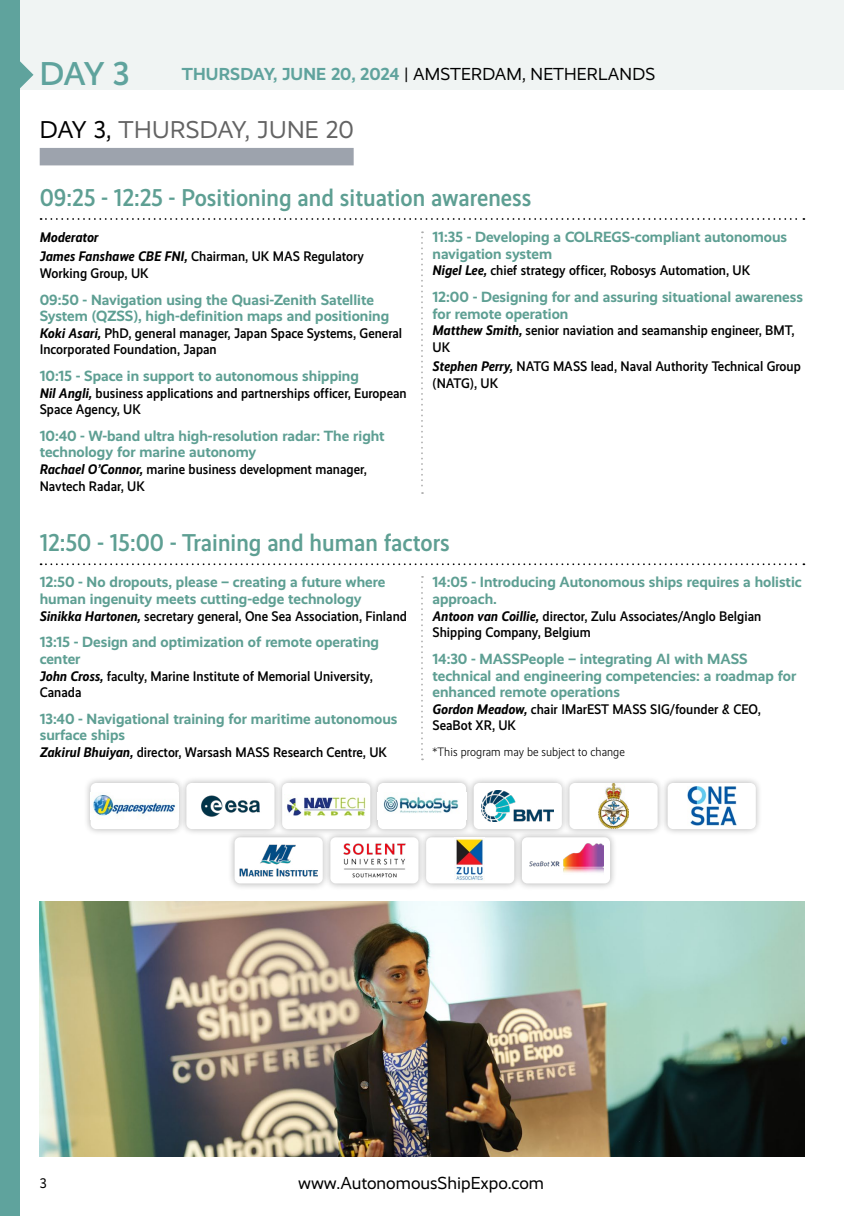
<style>
.page{position:relative;width:844px;height:1216px;background:#fff}
.page>*{position:absolute;margin:0;border:0;box-sizing:border-box;transform-origin:0 0}
.t1{font:500 33.25px "Realist";color:#5fa39d}
.Session{font:500 24.5px "Realist Narrow";color:#5e9f93}
.Day{font:24.5px "Realist";letter-spacing:.015em;color:#636363}
.t2{font:17.5px "Realist";color:#000}
.Time_presentation{font:700 14.88px/16.6px "Realist";color:#5e9f93}
.speaker{font:500 14px/16.6px "Realist Narrow";color:#000}
.speaker-2{font:italic 700 14px "Realist Narrow";letter-spacing:.005em;color:#000}
.t3{font:14px "Realist";color:#000}
.speaker-3{font:300 12.25px "Realist Narrow";color:#000}
.s1{font-weight:700;color:#5fa39d}
.s2{color:#000}
.s3{font-weight:700;font-style:italic}
</style>
<div class="page">
<div style="left:0;top:0;width:843px;height:90px;background:#f0f4f3"></div>
<div style="left:0;top:0;width:20px;height:1215px;background:#5fa39d"></div>
<svg style="left:20px;top:61px;width:13px;height:27px"></svg>
<div style="left:40px;top:148px;width:313px;height:17px;background:#9da3ad"></div>
<svg style="left:41px;top:218px;width:763px;height:2px"></svg>
<svg style="left:41px;top:563px;width:763px;height:2px"></svg>
<svg style="left:421px;top:231px;width:2px;height:263px"></svg>
<svg style="left:421px;top:576px;width:2px;height:184px"></svg>
<div style="left:84px;top:775px;width:102px;height:61px;background:#000;opacity:.3"></div>
<div style="left:91px;top:783px;width:88px;height:46px;background:#fff;border-radius:6px"></div>
<img style="left:93px;top:794px;width:84px;height:25px">
<div style="left:179px;top:775px;width:102px;height:61px;background:#000;opacity:.3"></div>
<img style="left:186px;top:783px;width:88px;height:46px">
<div style="left:275px;top:775px;width:102px;height:61px;background:#000;opacity:.3"></div>
<div style="left:282px;top:783px;width:88px;height:46px;background:#fff;border-radius:6px"></div>
<img style="left:287px;top:797px;width:79px;height:19px">
<div style="left:371px;top:775px;width:102px;height:61px;background:#000;opacity:.3"></div>
<div style="left:378px;top:783px;width:88px;height:46px;background:#fff;border-radius:6px"></div>
<img style="left:383px;top:796px;width:76px;height:17px">
<div style="left:562px;top:775px;width:102px;height:61px;background:#000;opacity:.3"></div>
<div style="left:569px;top:783px;width:88px;height:46px;background:#fff;border-radius:6px"></div>
<img style="left:598px;top:783px;width:30px;height:45px">
<div style="left:466px;top:775px;width:102px;height:61px;background:#000;opacity:.3"></div>
<div style="left:473px;top:783px;width:88px;height:46px;background:#fff;border-radius:6px"></div>
<img style="left:482px;top:790px;width:71px;height:31px">
<div style="left:660px;top:775px;width:102px;height:61px;background:#000;opacity:.3"></div>
<div style="left:667px;top:783px;width:88px;height:46px;background:#fff;border-radius:6px"></div>
<img style="left:687px;top:786px;width:49px;height:39px">
<div style="left:227px;top:830px;width:103px;height:60px;background:#000;opacity:.3"></div>
<div style="left:234px;top:837px;width:89px;height:46px;background:#fff;border-radius:6px"></div>
<img style="left:239px;top:844px;width:79px;height:32px">
<div style="left:323px;top:830px;width:102px;height:60px;background:#000;opacity:.3"></div>
<div style="left:330px;top:837px;width:88px;height:46px;background:#fff;border-radius:6px"></div>
<img style="left:343px;top:843px;width:62px;height:34px">
<div style="left:419px;top:830px;width:102px;height:60px;background:#000;opacity:.3"></div>
<div style="left:426px;top:837px;width:88px;height:46px;background:#fff;border-radius:6px"></div>
<img style="left:456px;top:839px;width:27px;height:41px">
<div style="left:515px;top:830px;width:102px;height:60px;background:#000;opacity:.3"></div>
<div style="left:521px;top:837px;width:89px;height:46px;background:#fff;border-radius:6px"></div>
<img style="left:529px;top:837px;width:74px;height:36px">
<img style="left:40px;top:901px;width:764px;height:255px">
<h1 class="t1" style="left:40px;top:54px;width:91px">DAY 3</h1>
<p class="t2" style="left:182px;top:64px;width:474px"><span class="s1">THURSDAY, JUNE 20, 2024</span> | AMSTERDAM, NETHERLANDS</p>
<p class="Day" style="left:40px;top:116px;width:315px"><span class="s2">DAY 3,</span> THURSDAY, JUNE 20</p>
<p class="Session" style="left:40px;top:183px;width:493px">09:25 - 12:25 - Positioning and situation awareness</p>
<p class="speaker-2" style="left:40px;top:229px;width:60px">Moderator</p>
<p class="speaker" style="left:40px;top:248px;width:326px"><span class="s3">James Fanshawe CBE FNI,</span> Chairman, UK MAS Regulatory<br>Working Group, UK</p>
<p class="Time_presentation" style="left:40px;top:291px;width:351px">09:50 - Navigation using the Quasi-Zenith Satellite<br>System (QZSS), high-definition maps and positioning</p>
<p class="speaker" style="left:40px;top:325px;width:364px"><span class="s3">Koki Asari,</span> PhD, general manager, Japan Space Systems, General<br>Incorporated Foundation, Japan</p>
<p class="Time_presentation" style="left:40px;top:367px;width:320px">10:15 - Space in support to autonomous shipping</p>
<p class="speaker" style="left:40px;top:384px;width:368px"><span class="s3">Nil Angli,</span> business applications and partnerships officer, European<br>Space Agency, UK</p>
<p class="Time_presentation" style="left:40px;top:427px;width:346px">10:40 - W-band ultra high-resolution radar: The right technology for marine autonomy</p>
<p class="speaker" style="left:40px;top:461px;width:328px"><span class="s3">Rachael O’Connor,</span> marine business development manager,<br>Navtech Radar, UK</p>
<p class="Time_presentation" style="left:432px;top:229px;width:356px">11:35 - Developing a COLREGS-compliant autonomous navigation system</p>
<p class="speaker" style="left:432px;top:262px;width:319px"><span class="s3">Nigel Lee,</span> chief strategy officer, Robosys Automation, UK</p>
<p class="Time_presentation" style="left:432px;top:289px;width:372px">12:00 - Designing for and assuring situational awareness for remote operation</p>
<p class="speaker" style="left:432px;top:322px;width:363px"><span class="s3">Matthew Smith,</span> senior naviation and seamanship engineer, BMT,<br>UK</p>
<p class="speaker" style="left:432px;top:358px;width:370px"><span class="s3">Stephen Perry,</span> NATG MASS lead, Naval Authority Technical Group (NATG), UK</p>
<p class="Session" style="left:40px;top:528px;width:411px">12:50 - 15:00 - Training and human factors</p>
<p class="Time_presentation" style="left:40px;top:574px;width:347px">12:50 - No dropouts, please – creating a future where human ingenuity meets cutting-edge technology</p>
<p class="speaker" style="left:40px;top:607px;width:369px"><span class="s3">Sinikka Hartonen,</span> secretary general, One Sea Association, Finland</p>
<p class="Time_presentation" style="left:40px;top:634px;width:341px">13:15 - Design and optimization of remote operating center</p>
<p class="speaker" style="left:40px;top:667px;width:334px"><span class="s3">John Cross,</span> faculty, Marine Institute of Memorial University,<br>Canada</p>
<p class="Time_presentation" style="left:40px;top:710px;width:359px">13:40 - Navigational training for maritime autonomous surface ships</p>
<p class="speaker" style="left:40px;top:744px;width:349px"><span class="s3">Zakirul Bhuiyan,</span> director, Warsash MASS Research Centre, UK</p>
<p class="Time_presentation" style="left:432px;top:574px;width:371px">14:05 - Introducing Autonomous ships requires a holistic approach.</p>
<p class="speaker" style="left:432px;top:607px;width:330px"><span class="s3">Antoon van Coillie,</span> director, Zulu Associates/Anglo Belgian<br>Shipping Company, Belgium</p>
<p class="Time_presentation" style="left:432px;top:650px;width:365px">14:30 - MASSPeople – integrating AI with MASS technical and engineering competencies: a roadmap for enhanced remote operations</p>
<p class="speaker" style="left:432px;top:700px;width:330px"><span class="s3">Gordon Meadow,</span> chair IMarEST MASS SIG/founder &amp; CEO,<br>SeaBot XR, UK</p>
<p class="speaker-3" style="left:432px;top:744px;width:194px">*This program may be subject to change</p>
<p class="t3" style="left:40px;top:1175px;width:8px">3</p>
<p class="t2" style="left:298px;top:1173px;width:247px">www.AutonomousShipExpo.com</p>
</div>
